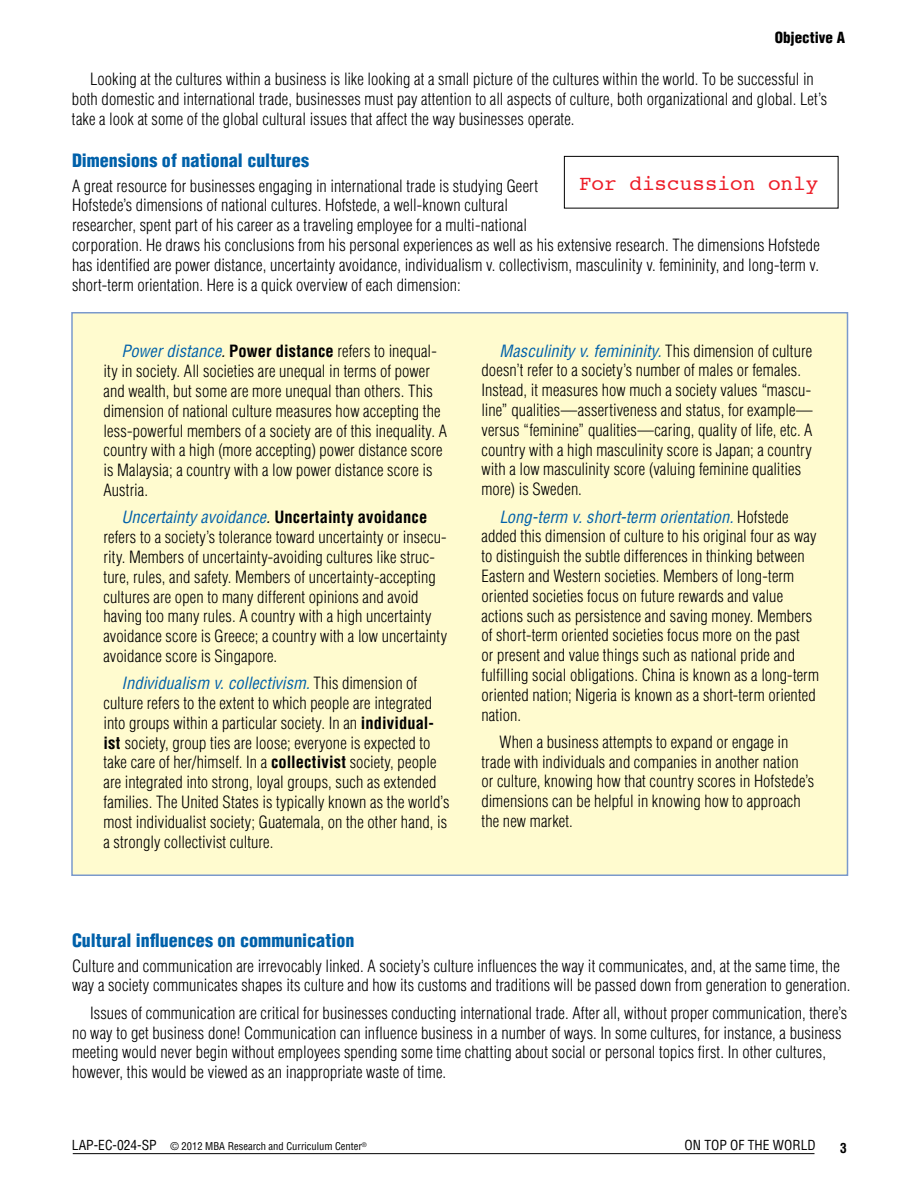
<style>
.page{position:relative;width:918px;height:1188px;background:#fff}
.page>*{position:absolute;margin:0;border:0;box-sizing:border-box;transform-origin:0 0}
.t1{font:21px "Courier";color:#ed1c27}
.t2{font:900 condensed 18px "Helvetica LT";color:#0061aa}
.t3{font:300 condensed 16.5px/19.8px "Helvetica LT";letter-spacing:.005em;color:#000}
.t4{font:900 condensed 15px "Helvetica LT";color:#000}
.t5{font:condensed 13.5px "Helvetica LT";color:#000}
.t6{font:condensed 10.5px "Helvetica LT";color:#000}
.t7{font:condensed 6.15px "Helvetica LT";color:#000}
.s1{font-weight:400;font-style:italic;color:#0061aa}
.s2{font-weight:400;font-style:italic}
.s3{font-weight:700}
</style>
<div class="page">
<hr style="left:73px;top:1153px;width:741px;height:1px;background:#000">
<div style="left:72px;top:313px;width:776px;height:562px;background:#fffbcf"></div>
<div style="left:564px;top:156px;width:274px;height:52px;border:1px solid #000"></div>
<p class="t4" style="left:775px;top:28px;width:72px">Objective A</p>
<p class="t3" style="left:72px;top:69px;width:757px;text-indent:18px">Looking at the cultures within a business is like looking at a small picture of the cultures within the world. To be successful in both domestic and international trade, businesses must pay attention to all aspects of culture, both organizational and global. Let’s take a look at some of the global cultural issues that affect the way businesses operate.</p>
<p class="t2" style="left:72px;top:149px;width:239px">Dimensions of national cultures</p>
<p class="t3" style="left:72px;top:176px;width:749px">A great resource for businesses engaging in international trade is studying Geert<br>Hofstede’s dimensions of national cultures. Hofstede, a well-known cultural<br>researcher, spent part of his career as a traveling employee for a multi-national<br>corporation. He draws his conclusions from his personal experiences as well as his extensive research. The dimensions Hofstede has identified are power distance, uncertainty avoidance, individualism v. collectivism, masculinity v. femininity, and long-term v. short-term orientation. Here is a quick overview of each dimension:</p>
<p class="t1" style="left:579px;top:171px;width:241px">For discussion only</p>
<p class="t3" style="left:104px;top:341px;width:345px;text-indent:18px"><span class="s1">Power distance</span><span class="s2">.</span> <span class="s3">Power distance</span> refers to inequal&shy;ity in society. All societies are unequal in terms of power and wealth, but some are more unequal than others. This dimension of national culture measures how accepting the less-powerful members of a society are of this inequality. A country with a high (more accepting) power distance score is Malaysia; a country with a low power distance score is Austria.</p>
<p class="t3" style="left:103px;top:507px;width:345px;text-indent:18px"><span class="s1">Uncertainty avoidance</span><span class="s2">.</span> <span class="s3">Uncertainty avoidance </span>refers to a society’s tolerance toward uncertainty or insecu&shy;rity. Members of uncertainty-avoiding cultures like struc&shy;ture, rules, and safety. Members of uncertainty-accepting cultures are open to many different opinions and avoid having too many rules. A country with a high uncertainty avoidance score is Greece; a country with a low uncertainty avoidance score is Singapore.</p>
<p class="t3" style="left:103px;top:673px;width:347px;text-indent:18px"><span class="s1">Individualism v. collectivism.</span> This dimension of culture refers to the extent to which people are integrated into groups within a particular society. In an <span class="s3">individual&shy;ist</span> society, group ties are loose; everyone is expected to take care of her/himself. In a <span class="s3">collectivist</span> society, people are integrated into strong, loyal groups, such as extended families. The United States is typically known as the world’s most individualist society; Guatemala, on the other hand, is a strongly collectivist culture.</p>
<p class="t3" style="left:482px;top:341px;width:333px;text-indent:18px"><span class="s1">Masculinity v. femininity.</span> This dimension of culture doesn’t refer to a society’s number of males or females.<br>Instead, it measures how much a society values “mascu&shy;line” qualities—assertiveness and status, for example— versus “feminine” qualities—caring, quality of life, etc. A country with a high masculinity score is Japan; a country with a low masculinity score (valuing feminine qualities more) is Sweden.</p>
<p class="t3" style="left:482px;top:507px;width:339px;text-indent:18px"><span class="s1">Long-term v. short-term orientation.</span> Hofstede added this dimension of culture to his original four as way to distinguish the subtle differences in thinking between Eastern and Western societies. Members of long-term oriented societies focus on future rewards and value actions such as persistence and saving money. Members of short-term oriented societies focus more on the past<br>or present and value things such as national pride and fulfilling social obligations. China is known as a long-term oriented nation; Nigeria is known as a short-term oriented nation.</p>
<p class="t3" style="left:482px;top:732px;width:334px;text-indent:18px">When a business attempts to expand or engage in trade with individuals and companies in another nation or culture, knowing how that country scores in Hofstede’s dimensions can be helpful in knowing how to approach the new market.</p>
<p class="t2" style="left:72px;top:929px;width:284px">Cultural influences on communication</p>
<p class="t3" style="left:72px;top:956px;width:780px">Culture and communication are irrevocably linked. A society’s culture influences the way it communicates, and, at the same time, the way a society communicates shapes its culture and how its customs and traditions will be passed down from generation to generation.</p>
<p class="t3" style="left:72px;top:1003px;width:777px;text-indent:18px">Issues of communication are critical for businesses conducting international trade. After all, without proper communication, there’s no way to get business done! Communication can influence business in a number of ways. In some cultures, for instance, a business meeting would never begin without employees spending some time chatting about social or personal topics first. In other cultures, however, this would be viewed as an inappropriate waste of time.</p>
<p class="t5" style="left:72px;top:1137px;width:85px">LAP-EC-024-SP</p>
<p class="t6" style="left:171px;top:1140px;width:193px">© 2012 MBA Research and Curriculum Center</p>
<p class="t5" style="left:684px;top:1137px;width:133px">On Top of the World</p>
<p class="t7" style="left:362px;top:1140px;width:6px">®</p>
</div>
